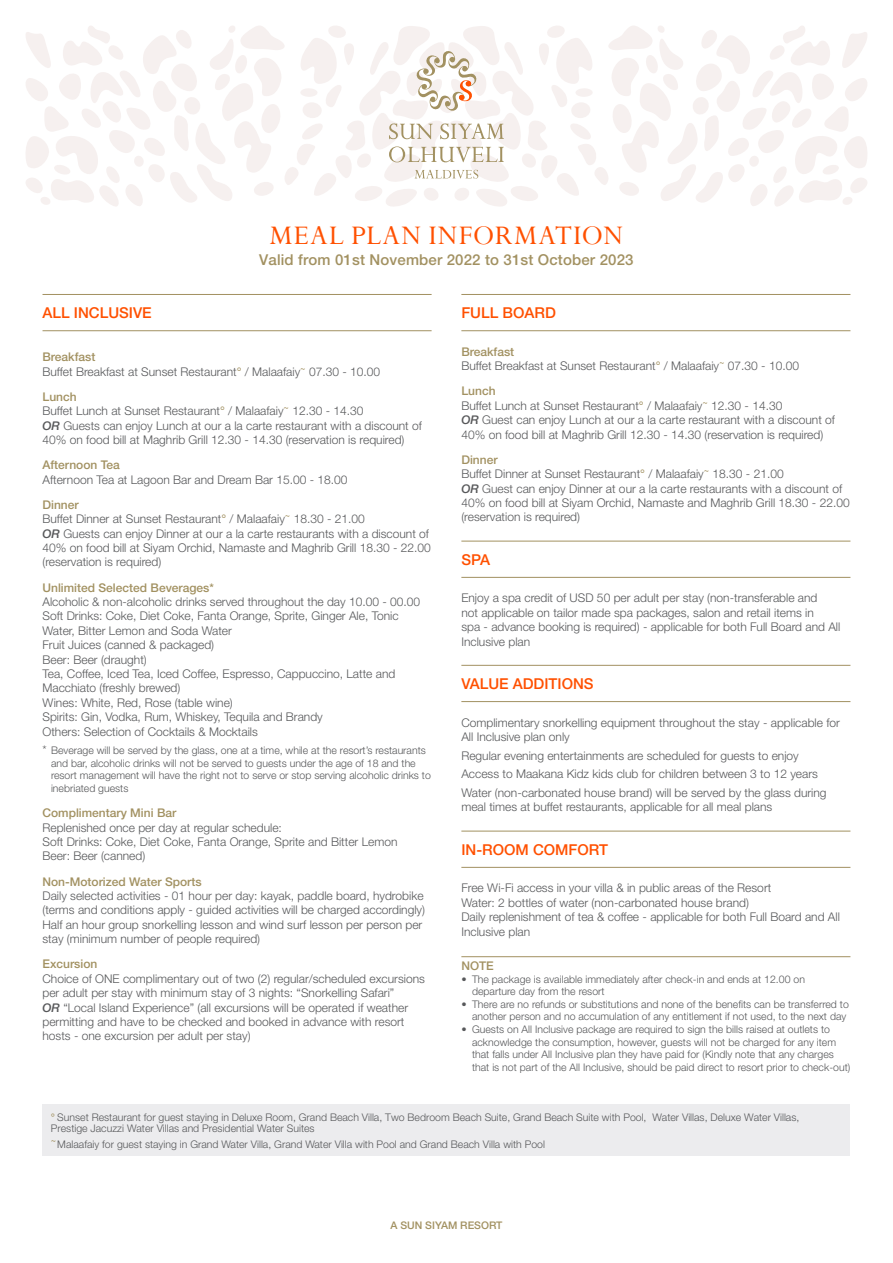
<style>
.page{position:relative;width:893px;height:1263px;background:#fff}
.page>*{position:absolute;margin:0;border:0;box-sizing:border-box;transform-origin:0 0}
.t1{font:30px "Perpetua";letter-spacing:.035em;color:#ff5000}
.t2{font:500 15px "Helvetica Neue LT Std";color:#ff5000}
.t3{font:500 15px "Helvetica Neue LT Std";letter-spacing:.01em;color:#a29161}
.t4{font:300 12px/14.4px "Helvetica Neue LT Std";color:#57585a}
.t5{font:500 12px "Helvetica Neue LT Std";color:#a29161}
.t6{font:300 10.5px/12.6px "Helvetica Neue LT Std";color:#57585a}
.t7{font:500 10.5px "Helvetica Neue LT Std";color:#a29161}
.s1{font-weight:500;color:#a29161}
.s2{font-weight:500;font-style:italic}
.s3{font-size:12px}
</style>
<div class="page">
<svg style="left:26px;top:26px;width:841px;height:180px"></svg>
<hr style="left:43px;top:330px;width:389px;height:1px;background:#a29161">
<hr style="left:43px;top:294px;width:389px;height:1px;background:#a29161">
<hr style="left:461px;top:330px;width:389px;height:1px;background:#a29161">
<hr style="left:461px;top:294px;width:389px;height:1px;background:#a29161">
<hr style="left:461px;top:577px;width:389px;height:1px;background:#a29161">
<hr style="left:461px;top:541px;width:389px;height:1px;background:#a29161">
<hr style="left:461px;top:701px;width:389px;height:1px;background:#a29161">
<hr style="left:461px;top:665px;width:389px;height:1px;background:#a29161">
<hr style="left:461px;top:867px;width:389px;height:1px;background:#a29161">
<hr style="left:461px;top:831px;width:389px;height:1px;background:#a29161">
<hr style="left:461px;top:956px;width:389px;height:1px;background:#a29161">
<div style="left:43px;top:1105px;width:807px;height:51px;background:#ececee"></div>
<h1 class="t1" style="left:270px;top:216px;width:355px">MEAL PLAN INFORMATION</h1>
<p class="t3" style="left:259px;top:250px;width:376px">Valid from 01st November 2022 to 31st October 2023</p>
<p class="t2" style="left:43px;top:304px;width:111px">ALL INCLUSIVE</p>
<p class="t4" style="left:43px;top:349px;width:339px"><span class="s1">Breakfast<br></span>Buffet Breakfast at Sunset Restaurant<span class="s1">°</span> / Malaafaiy<sup>~</sup> 07.30 - 10.00</p>
<p class="t4" style="left:43px;top:389px;width:381px"><span class="s1">Lunch<br></span>Buffet Lunch at Sunset Restaurant<span class="s1">°</span> / Malaafaiy<sup>~</sup> 12.30 - 14.30<br><span class="s2">OR</span> Guests can enjoy Lunch at our a la carte restaurant with a discount of 40% on food bill at Maghrib Grill 12.30 - 14.30 (reservation is required)</p>
<p class="t5" style="left:43px;top:458px;width:79px">Afternoon Tea</p>
<p class="t4" style="left:43px;top:472px;width:307px">Afternoon Tea at Lagoon Bar and Dream Bar 15.00 - 18.00</p>
<p class="t4" style="left:43px;top:497px;width:390px"><span class="s1">Dinner<br></span>Buffet Dinner at Sunset Restaurant<span class="s1">°</span> / Malaafaiy<sup>~</sup> 18.30 - 21.00<br><span class="s2">OR</span> Guests can enjoy Dinner at our a la carte restaurants with a discount of 40% on food bill at Siyam Orchid, Namaste and Maghrib Grill 18.30 - 22.00 (reservation is required)</p>
<p class="t5" style="left:43px;top:580px;width:173px">Unlimited Selected Beverages*</p>
<p class="t4" style="left:43px;top:594px;width:379px">Alcoholic &amp; non-alcoholic drinks served throughout the day 10.00 - 00.00<br>Soft Drinks: Coke, Diet Coke, Fanta Orange, Sprite, Ginger Ale, Tonic Water, Bitter Lemon and Soda Water<br>Fruit Juices (canned &amp; packaged)<br>Beer: Beer (draught)<br>Tea, Coffee, Iced Tea, Iced Coffee, Espresso, Cappuccino, Latte and Macchiato (freshly brewed)<br>Wines: White, Red, Rose (table wine)<br>Spirits: Gin, Vodka, Rum, Whiskey, Tequila and Brandy<br>Others: Selection of Cocktails &amp; Mocktails</p>
<p class="t6" style="left:51px;top:744px;width:381px;text-indent:-9px"><span class="s3">*</span> Beverage will be served by the glass, one at a time, while at the resort’s restaurants and bar, alcoholic drinks will not be served to guests under the age of 18 and the resort management will have the right not to serve or stop serving alcoholic drinks to inebriated guests</p>
<p class="t5" style="left:43px;top:806px;width:135px">Complimentary Mini Bar</p>
<p class="t4" style="left:43px;top:820px;width:356px">Replenished once per day at regular schedule:<br>Soft Drinks: Coke, Diet Coke, Fanta Orange, Sprite and Bitter Lemon<br>Beer: Beer (canned)</p>
<p class="t5" style="left:43px;top:874px;width:161px">Non-Motorized Water Sports</p>
<p class="t4" style="left:43px;top:888px;width:384px">Daily selected activities - 01 hour per day: kayak, paddle board, hydrobike (terms and conditions apply - guided activities will be charged accordingly)<br>Half an hour group snorkelling lesson and wind surf lesson per person per stay (minimum number of people required)</p>
<p class="t5" style="left:43px;top:957px;width:56px">Excursion</p>
<p class="t4" style="left:43px;top:971px;width:384px">Choice of ONE complimentary out of two (2) regular/scheduled excursions per adult per stay with minimum stay of 3 nights: “Snorkelling Safari”<br><span class="s2">OR</span> “Local Island Experience” (all excursions will be operated if weather permitting and have to be checked and booked in advance with resort hosts - one excursion per adult per stay)</p>
<p class="t2" style="left:461px;top:304px;width:96px">FULL BOARD</p>
<p class="t4" style="left:461px;top:344px;width:339px"><span class="s1">Breakfast<br></span>Buffet Breakfast at Sunset Restaurant<span class="s1">°</span> / Malaafaiy<sup>~</sup> 07.30 - 10.00</p>
<p class="t4" style="left:461px;top:384px;width:375px"><span class="s1">Lunch<br></span>Buffet Lunch at Sunset Restaurant<span class="s1">°</span> / Malaafaiy<sup>~</sup> 12.30 - 14.30<br><span class="s2">OR</span> Guest can enjoy Lunch at our a la carte restaurant with a discount of 40% on food bill at Maghrib Grill 12.30 - 14.30 (reservation is required)</p>
<p class="t4" style="left:461px;top:452px;width:390px"><span class="s1">Dinner<br></span>Buffet Dinner at Sunset Restaurant<span class="s1">°</span> / Malaafaiy<sup>~</sup> 18.30 - 21.00<br><span class="s2">OR</span> Guest can enjoy Dinner at our a la carte restaurants with a discount of 40% on food bill at Siyam Orchid, Namaste and Maghrib Grill 18.30 - 22.00 (reservation is required)</p>
<p class="t2" style="left:461px;top:550px;width:30px">SPA</p>
<p class="t4" style="left:461px;top:591px;width:381px">Enjoy a spa credit of USD 50 per adult per stay (non-transferable and<br>not applicable on tailor made spa packages, salon and retail items in<br>spa - advance booking is required) - applicable for both Full Board and All Inclusive plan</p>
<p class="t2" style="left:461px;top:674px;width:134px">VALUE ADDITIONS</p>
<p class="t4" style="left:461px;top:715px;width:380px">Complimentary snorkelling equipment throughout the stay - applicable for<br>All Inclusive plan only</p>
<p class="t4" style="left:461px;top:746px;width:367px;line-height:18.6px">Regular evening entertainments are scheduled for guests to enjoy<br>Access to Maakana Kidz kids club for children between 3 to 12 years<br>Water (non-carbonated house brand) will be served by the glass during</p>
<p class="t4" style="left:461px;top:800px;width:312px">meal times at buffet restaurants, applicable for all meal plans</p>
<p class="t2" style="left:461px;top:840px;width:148px">IN-ROOM COMFORT</p>
<p class="t4" style="left:461px;top:881px;width:380px">Free Wi-Fi access in your villa &amp; in public areas of the Resort<br>Water: 2 bottles of water (non-carbonated house brand)<br>Daily replenishment of tea &amp; coffee - applicable for both Full Board and All Inclusive plan</p>
<p class="t5" style="left:461px;top:959px;width:34px">NOTE</p>
<p class="t6" style="left:472px;top:972px;width:334px;text-indent:-11px">• The package is available immediately after check-in and ends at 12.00 on departure day from the resort</p>
<p class="t6" style="left:461px;top:998px;width:389px;text-align:right">• There are no refunds or substitutions and none of the benefits can be transferred to another person and no accumulation of any entitlement if not used, to the next day</p>
<p class="t6" style="left:472px;top:1023px;width:380px;text-indent:-11px">• Guests on All Inclusive package are required to sign the bills raised at outlets to acknowledge the consumption, however, guests will not be charged for any item that falls under All Inclusive plan they have paid for (Kindly note that any charges that is not part of the All Inclusive, should be paid direct to resort prior to check-out)</p>
<p class="t6" style="left:51px;top:1111px;width:750px;line-height:11.2px"><span class="s1">°</span> Sunset Restaurant for guest staying in Deluxe Room, Grand Beach Villa, Two Bedroom Beach Suite, Grand Beach Suite with Pool, Water Villas, Deluxe Water Villas,<br>Prestige Jacuzzi Water Villas and Presidential Water Suites</p>
<p class="t6" style="left:51px;top:1138px;width:495px"><sup>~</sup>Malaafaiy for guest staying in Grand Water Villa, Grand Water Villa with Pool and Grand Beach Villa with Pool</p>
<p class="t7" style="left:390px;top:1219px;width:114px">A SUN SIYAM RESORT</p>
</div>
